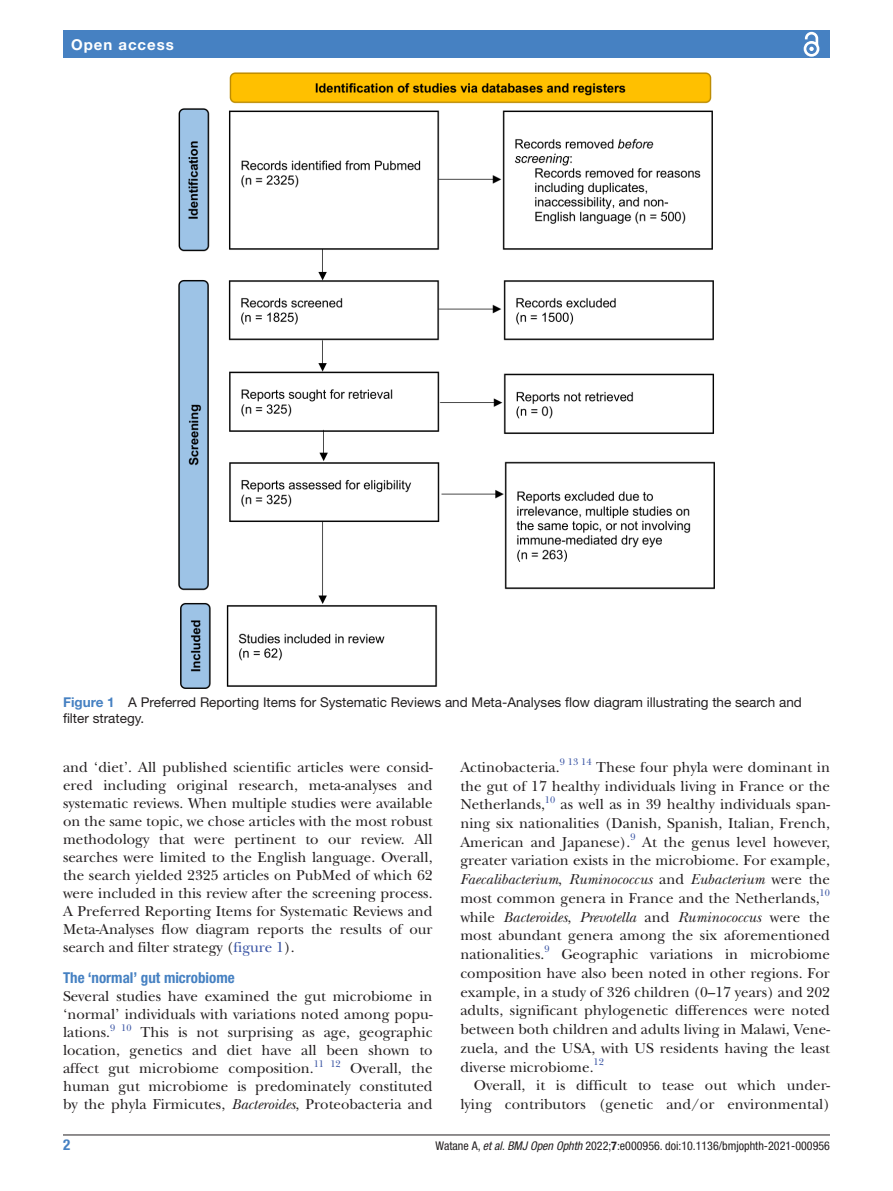
<style>
.page{position:relative;width:893px;height:1191px;background:#fff}
.page>*{position:absolute;margin:0;border:0;box-sizing:border-box;transform-origin:0 0}
.t1{font:15px/18px "New Baskerville";color:#231f20;text-align:justify}
.t2{font:700 condensed 15px "Helvetica Neue LT Std";color:#4681c2}
.t3{font:700 15px "Helvetica Neue LT Std";letter-spacing:.065em;color:#fff}
.t4{font:13.5px/16.5px "Helvetica Neue LT Std";color:#231f20}
.t5{font:condensed 12px "Helvetica Neue LT Std";color:#231f20}
.t6{font:9.9px "New Baskerville";color:#3853a3}
.s1{font-weight:700;color:#4681c2}
.s2{color:#3853a3}
.s3{font-style:italic}
.s4{font-weight:700}
</style>
<div class="page">
<hr style="left:63px;top:1134px;width:767px;height:1px;background:#231f20">
<div style="left:63px;top:31px;width:767px;height:27px;background:#4681c2"></div>
<svg style="left:803px;top:31px;width:17px;height:26px"></svg>
<img style="left:178px;top:73px;width:537px;height:615px">
<p class="t3" style="left:71px;top:35px;width:104px">Open access</p>
<p class="t4" style="left:63px;top:693px;width:740px"><span class="s1">Figure 1</span> A Preferred Reporting Items for Systematic Reviews and Meta-Analyses flow diagram illustrating the search and filter strategy.</p>
<p class="t1" style="left:63px;top:758px;width:371px">and ‘diet’. All published scientific articles were consid&shy;ered including original research, meta-analyses and systematic reviews. When multiple studies were available on the same topic, we chose articles with the most robust methodology that were pertinent to our review. All searches were limited to the English language. Overall, the search yielded 2325 articles on PubMed of which 62 were included in this review after the screening process.<br>A Preferred Reporting Items for Systematic Reviews and Meta-Analyses flow diagram reports the results of our search and filter strategy (<span class="s2">figure 1</span>).</p>
<p class="t2" style="left:63px;top:969px;width:173px">The ‘normal’ gut microbiome</p>
<p class="t1" style="left:63px;top:987px;width:371px">Several studies have examined the gut microbiome in ‘normal’ individuals with variations noted among popu&shy;lations.<sup>9</sup> <sup>10</sup></p>
<p class="t1" style="left:63px;top:1023px;width:371px;text-indent:78px">This is not surprising as age, geographic location, genetics and diet have all been shown to affect gut microbiome composition.</p>
<p class="t6" style="left:314px;top:1057px;width:28px">11 12</p>
<p class="t1" style="left:63px;top:1059px;width:371px;text-indent:287px">Overall, the human gut microbiome is predominately constituted by the phyla Firmicutes, <span class="s3">Bacteroides</span>, Proteobacteria and</p>
<p class="t1" style="left:460px;top:758px;width:101px">Actinobacteria.</p>
<p class="t6" style="left:560px;top:756px;width:33px">9 13 14</p>
<p class="t1" style="left:460px;top:757px;width:371px;line-height:18.8px;text-indent:136px">These four phyla were dominant in the gut of 17 healthy individuals living in France or the Netherlands,</p>
<p class="t6" style="left:545px;top:793px;width:12px">10</p>
<p class="t1" style="left:460px;top:795px;width:371px;line-height:18.8px;text-indent:100px">as well as in 39 healthy individuals span&shy;ning six nationalities (Danish, Spanish, Italian, French, American and Japanese).</p>
<p class="t6" style="left:630px;top:831px;width:7px">9</p>
<p class="t1" style="left:460px;top:832px;width:371px;line-height:18.8px;text-indent:182px">At the genus level however, greater variation exists in the microbiome. For example, <span class="s3">Faecalibacterium</span>, <span class="s3">Ruminococcus</span> and <span class="s3">Eubacterium</span> were the most common genera in France and the Netherlands,</p>
<p class="t6" style="left:820px;top:887px;width:12px">10</p>
<p class="t1" style="left:460px;top:907px;width:371px;line-height:18.8px">while <span class="s3">Bacteroides</span>, <span class="s3">Prevotella</span> and <span class="s3">Ruminococcus</span> were the most abundant genera among the six aforementioned nationalities.<sup>9</sup></p>
<p class="t1" style="left:460px;top:945px;width:371px;line-height:18.8px;text-indent:101px">Geographic variations in microbiome composition have also been noted in other regions. For example, in a study of 326 children (0–17 years) and 202 adults, significant phylogenetic differences were noted between both children and adults living in Malawi, Vene&shy;zuela, and the USA, with US residents having the least diverse microbiome.</p>
<p class="t6" style="left:594px;top:1056px;width:12px">12</p>
<p class="t1" style="left:460px;top:1076px;width:371px;line-height:18.8px;text-align:right">Overall, it is difficult to tease out which under&shy;lying contributors (genetic and/or environmental)</p>
<p class="t2" style="left:63px;top:1135px;width:9px">2</p>
<p class="t5" style="left:436px;top:1138px;width:396px">Watane A, <span class="s3">et al</span>. <span class="s3">BMJ Open Ophth</span> 2022;<span class="s4">7</span>:e000956. doi:10.1136/bmjophth-2021-000956</p>
</div>
